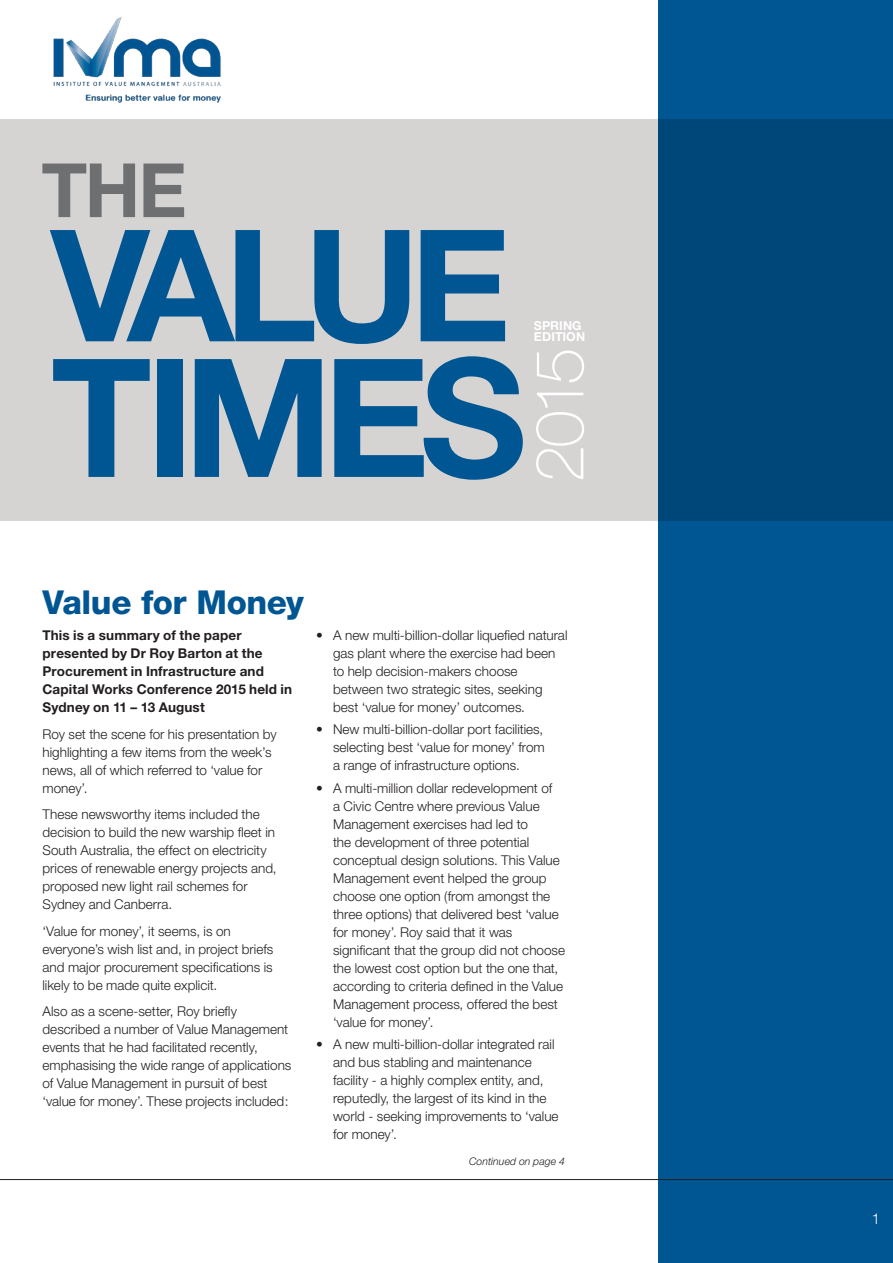
<style>
.page{position:relative;width:893px;height:1263px;background:#fff}
.page>*{position:absolute;margin:0;border:0;box-sizing:border-box;transform-origin:0 0}
.t1{font:700 165px "Helvetica Neue CE";letter-spacing:-.06em;color:#005693}
.t2{font:700 155.7px "Helvetica Neue CE";letter-spacing:-.075em;color:#005693}
.t3{font:700 75px "Helvetica Neue CE";color:#6d6f71}
.t4{font:100 67.35px "Helvetica Neue CE";color:#fff}
.t5{font:800 33px "Helvetica Neue CE";letter-spacing:-.015em;color:#005693}
.t6{font:300 15px "Helvetica Neue CE";color:#fff}
.t7{font:300 13.5px/18px "Helvetica Neue CE";color:#231f20}
.t8{font:700 13.5px/18px "Helvetica Neue CE";letter-spacing:.01em;color:#231f20}
.t9{font:700 12.3px/10.9px "Helvetica Neue CE";letter-spacing:.01em;color:#fff}
.t10{font:italic 300 10.5px "Helvetica Neue CE";letter-spacing:.005em;color:#231f20}
</style>
<div class="page">
<img style="left:53px;top:17px;width:168px;height:85px">
<div style="left:658px;top:0;width:235px;height:1263px;background:#005693"></div>
<svg style="left:0;top:119px;width:893px;height:402px;background:#9dadbb"></svg>
<hr style="left:0;top:1179px;width:893px;height:1px;background:#231f20">
<h3 class="t3" style="left:41px;top:144px;width:147px">THE</h3>
<h2 class="t2" style="left:51px;top:189px;width:461px">VALUE</h2>
<h1 class="t1" style="left:51px;top:316px;width:477px">TIMES</h1>
<p class="t9" style="left:534px;top:320px;width:53px">SPRING<br>EDITION</p>
<h3 class="t4" style="left:520px;top:482px;width:137px;rotate:-90deg">2015</h3>
<h3 class="t5" style="left:43px;top:582px;width:263px">Value for Money</h3>
<p class="t8" style="left:43px;top:627px;width:251px">This is a summary of the paper presented by Dr Roy Barton at the<br>Procurement in Infrastructure and<br>Capital Works Conference 2015 held in<br>Sydney on 11 – 13 August</p>
<p class="t7" style="left:43px;top:725px;width:236px">Roy set the scene for his presentation by highlighting a few items from the week’s news, all of which referred to ‘value for money’.</p>
<p class="t7" style="left:43px;top:805px;width:236px">These newsworthy items included the decision to build the new warship fleet in South Australia, the effect on electricity prices of renewable energy projects and, proposed new light rail schemes for Sydney and Canberra.</p>
<p class="t7" style="left:43px;top:922px;width:232px">‘Value for money’, it seems, is on everyone’s wish list and, in project briefs and major procurement specifications is likely to be made quite explicit.</p>
<p class="t7" style="left:43px;top:1002px;width:250px">Also as a scene-setter, Roy briefly described a number of Value Management events that he had facilitated recently, emphasising the wide range of applications of Value Management in pursuit of best ‘value for money’. These projects included:</p>
<p class="t7" style="left:333px;top:626px;width:236px;text-indent:-17px">• A new multi-billion-dollar liquefied natural gas plant where the exercise had been to help decision-makers choose between two strategic sites, seeking best ‘value for money’ outcomes.</p>
<p class="t7" style="left:333px;top:720px;width:213px;text-align:justify;text-indent:-17px">• New multi-billion-dollar port facilities, selecting best ‘value for money’ from a range of infrastructure options.</p>
<p class="t7" style="left:333px;top:779px;width:233px;text-indent:-17px">• A multi-million dollar redevelopment of<br>a Civic Centre where previous Value Management exercises had led to<br>the development of three potential conceptual design solutions. This Value Management event helped the group choose one option (from amongst the three options) that delivered best ‘value for money’. Roy said that it was significant that the group did not choose the lowest cost option but the one that, according to criteria defined in the Value Management process, offered the best ‘value for money’.</p>
<p class="t7" style="left:333px;top:1035px;width:227px;text-indent:-17px">• A new multi-billion-dollar integrated rail and bus stabling and maintenance facility - a highly complex entity, and, reputedly, the largest of its kind in the world - seeking improvements to ‘value for money’.</p>
<p class="t10" style="left:469px;top:1154px;width:97px">Continued on page 4</p>
<p class="t6" style="left:872px;top:1209px;width:10px">1</p>
</div>
